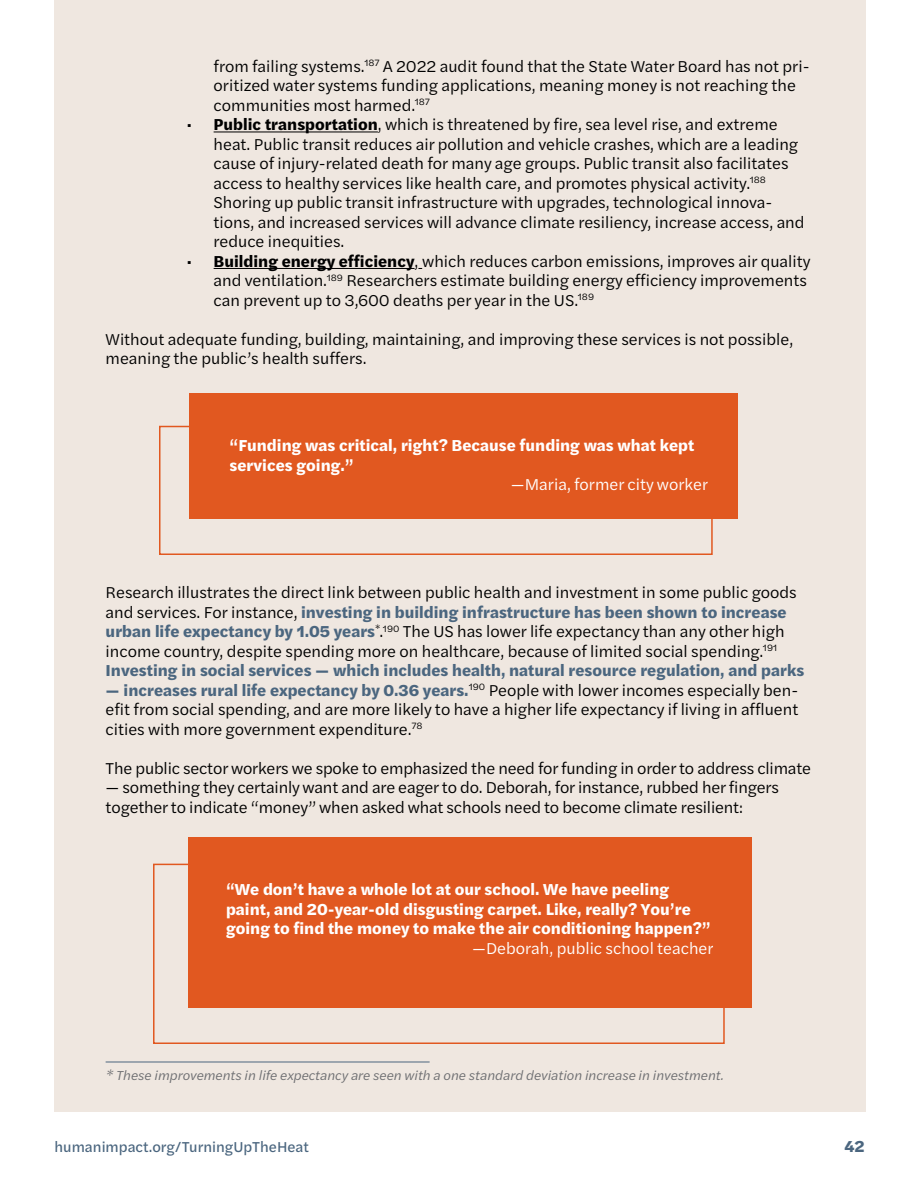
<style>
.page{position:relative;width:918px;height:1188px;background:#fff}
.page>*{position:absolute;margin:0;border:0;box-sizing:border-box;transform-origin:0 0}
.t1{font:16.5px/19.5px "Halyard Text";color:#000}
.t2{font:700 16.5px/19.5px "Halyard Text";color:#fff}
.t3{font:16.5px "Halyard Text";color:#fff}
.t4{font:700 16.5px "Halyard Text";color:#4b667f}
.t5{font:15px "Halyard Text";color:#4b667f}
.t6{font:italic 13.5px "Halyard Text";color:#6d6e71}
.s1{font-weight:700}
.s2{font-weight:700;color:#4b667f}
</style>
<div class="page">
<div style="left:54px;top:0;width:811px;height:1112px;background:#efe7e0"></div>
<hr style="left:214px;top:132px;width:164px;height:1px;background:#000">
<hr style="left:214px;top:268px;width:201px;height:1px;background:#000">
<hr style="left:106px;top:1062px;width:324px;height:1px;background:#4b667f">
<div style="left:189px;top:393px;width:549px;height:126px;background:#e15820"></div>
<div style="left:159px;top:426px;width:554px;height:129px;border:2px solid #e15820"></div>
<div style="left:188px;top:837px;width:564px;height:171px;background:#e15820"></div>
<div style="left:153px;top:864px;width:572px;height:180px;border:2px solid #e15820"></div>
<p class="t1" style="left:214px;top:56px;width:597px">from failing systems.<sup>187</sup> A 2022 audit found that the State Water Board has not pri&shy;oritized water systems funding applications, meaning money is not reaching the communities most harmed.<sup>187</sup></p>
<p class="t1" style="left:214px;top:114px;width:592px;text-indent:-27px">• <span class="s1">Public transportation</span>, which is threatened by fire, sea level rise, and extreme heat. Public transit reduces air pollution and vehicle crashes, which are a leading cause of injury-related death for many age groups. Public transit also facilitates access to healthy services like health care, and promotes physical activity.<sup>188<br></sup>Shoring up public transit infrastructure with upgrades, technological innova&shy;tions, and increased services will advance climate resiliency, increase access, and reduce inequities.</p>
<p class="t1" style="left:214px;top:251px;width:599px;text-indent:-27px">• <span class="s1">Building energy efficiency</span>, which reduces carbon emissions, improves air quality and ventilation.<sup>189</sup> Researchers estimate building energy efficiency improvements can prevent up to 3,600 deaths per year in the US.<sup>189</sup></p>
<p class="t1" style="left:106px;top:329px;width:689px">Without adequate funding, building, maintaining, and improving these services is not possible, meaning the public’s health suffers.</p>
<p class="t2" style="left:230px;top:435px;width:466px">“Funding was critical, right? Because funding was what kept services going.”</p>
<p class="t3" style="left:511px;top:473px;width:199px">—Maria, former city worker</p>
<p class="t1" style="left:106px;top:582px;width:700px">Research illustrates the direct link between public health and investment in some public goods and services. For instance, <span class="s2">investing in building infrastructure has been shown to increase urban life expectancy by 1.05 years</span><sup>*</sup>.<sup>190</sup> The US has lower life expectancy than any other high income country, despite spending more on healthcare, because of limited social spending.<sup>191<br></sup><span class="s2">Investing in social services — which includes health, natural resource regulation, and parks</span></p>
<p class="t1" style="left:106px;top:680px;width:694px;text-align:justify"><span class="s2">— increases rural life expectancy by 0.36 years.</span><sup>190</sup> People with lower incomes especially ben&shy;efit from social spending, and are more likely to have a higher life expectancy if living in affluent cities with more government expenditure.<sup>78</sup></p>
<p class="t1" style="left:106px;top:758px;width:707px">The public sector workers we spoke to emphasized the need for funding in order to address climate</p>
<p class="t1" style="left:106px;top:777px;width:675px">— something they certainly want and are eager to do. Deborah, for instance, rubbed her fingers together to indicate “money” when asked what schools need to become climate resilient:</p>
<p class="t2" style="left:226px;top:879px;width:486px">“We don’t have a whole lot at our school. We have peeling paint, and 20-year-old disgusting carpet. Like, really? You’re going to find the money to make the air conditioning happen?”</p>
<p class="t3" style="left:472px;top:936px;width:243px">—Deborah, public school teacher</p>
<p class="t6" style="left:106px;top:1066px;width:620px">* These improvements in life expectancy are seen with a one standard deviation increase in investment.</p>
<p class="t5" style="left:55px;top:1136px;width:256px">humanimpact.org/TurningUpTheHeat</p>
<p class="t4" style="left:844px;top:1134px;width:22px">42</p>
</div>
